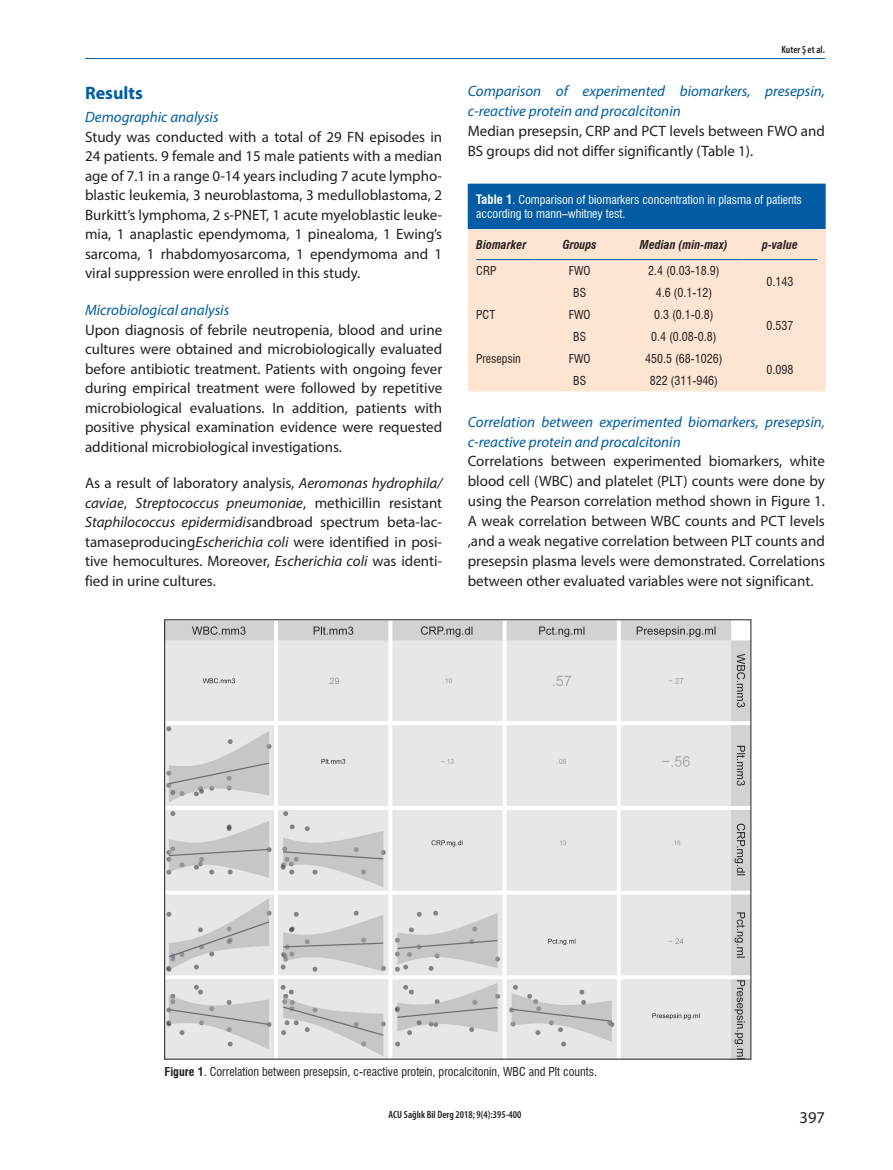
<style>
.page{position:relative;width:893px;height:1170px;background:#fff}
.page>*{position:absolute;margin:0;border:0;box-sizing:border-box;transform-origin:0 0}
.t1{font:700 18px "Myriad Pro";color:#015ca3}
.t2{font:16.5px "Myriad Pro";color:#231f20}
.t3{font:15px/19.5px "Myriad Pro";color:#231f20;text-align:justify}
.t4{font:italic 15px/19.8px "Myriad Pro";color:#015ca3}
.t5{font:condensed 12px "Swiss 721 BT";color:#231f20}
.t6{font:condensed 12px/14.4px "Swiss 721 BT";color:#fff}
.t7{font:italic 700 condensed 12px "Swiss 721 BT";color:#231f20}
.t8{font:600 condensed 10.5px "Myriad Pro";color:#231f20}
.s1{font-style:italic}
.s2{font-weight:700;font-size:12.75px}
.s3{font-weight:700}
</style>
<div class="page">
<hr style="left:85px;top:58px;width:740px;height:1px;background:#015ca3">
<div style="left:468px;top:184px;width:358px;height:45px;background:#015ca3"></div>
<div style="left:468px;top:229px;width:358px;height:162px;background:#fee4d2"></div>
<hr style="left:476px;top:259px;width:58px;height:1px;background:#015ca3">
<hr style="left:534px;top:259px;width:91px;height:1px;background:#015ca3">
<hr style="left:625px;top:259px;width:118px;height:1px;background:#015ca3">
<hr style="left:743px;top:259px;width:74px;height:1px;background:#015ca3">
<img style="left:166px;top:621px;width:583px;height:436px">
<p class="t1" style="left:85px;top:81px;width:59px">Results</p>
<p class="t4" style="left:85px;top:107px;width:135px">Demographic analysis</p>
<p class="t3" style="left:85px;top:127px;width:359px">Study was conducted with a total of 29 FN episodes in 24 patients. 9 female and 15 male patients with a median age of 7.1 in a range 0-14 years including 7 acute lympho&shy;blastic leukemia, 3 neuroblastoma, 3 medulloblastoma, 2<br>Burkitt’s lymphoma, 2 s-PNET, 1 acute myeloblastic leuke&shy;mia, 1 anaplastic ependymoma, 1 pinealoma, 1 Ewing’s sarcoma, 1 rhabdomyosarcoma, 1 ependymoma and 1 viral suppression were enrolled in this study.</p>
<p class="t4" style="left:85px;top:300px;width:146px">Microbiological analysis</p>
<p class="t3" style="left:85px;top:319px;width:359px">Upon diagnosis of febrile neutropenia, blood and urine cultures were obtained and microbiologically evaluated before antibiotic treatment. Patients with ongoing fever during empirical treatment were followed by repetitive microbiological evaluations. In addition, patients with positive physical examination evidence were requested additional microbiological investigations.</p>
<p class="t3" style="left:85px;top:473px;width:359px">As a result of laboratory analysis, <span class="s1">Aeromonas hydrophila/ caviae</span>, <span class="s1">Streptococcus pneumoniae</span>, methicillin resistant <span class="s1">Staphilococcus epidermidis</span>andbroad spectrum beta-lac&shy;tamaseproducing<span class="s1">Escherichia coli</span> were identified in posi&shy;tive hemocultures. Moreover, <span class="s1">Escherichia coli</span> was identi&shy;fied in urine cultures.</p>
<p class="t8" style="left:781px;top:44px;width:45px">Kuter Ş et al.</p>
<p class="t4" style="left:468px;top:81px;width:359px">Comparison of experimented biomarkers, presepsin, c-reactive protein and procalcitonin</p>
<p class="t3" style="left:468px;top:121px;width:359px">Median presepsin, CRP and PCT levels between FWO and<br>BS groups did not differ significantly (Table 1).</p>
<p class="t6" style="left:476px;top:192px;width:327px"><span class="s2">Table 1</span>. Comparison of biomarkers concentration in plasma of patients according to mann–whitney test.</p>
<p class="t7" style="left:476px;top:237px;width:52px">Biomarker</p>
<p class="t7" style="left:563px;top:237px;width:36px">Groups</p>
<p class="t7" style="left:640px;top:237px;width:89px">Median (min-max)</p>
<p class="t7" style="left:762px;top:237px;width:37px">p-value</p>
<p class="t5" style="left:476px;top:263px;width:22px">CRP</p>
<p class="t5" style="left:569px;top:263px;width:23px">FWO</p>
<p class="t5" style="left:648px;top:263px;width:73px">2.4 (0.03-18.9)</p>
<p class="t5" style="left:766px;top:274px;width:28px">0.143</p>
<p class="t5" style="left:573px;top:285px;width:14px">BS</p>
<p class="t5" style="left:656px;top:285px;width:58px">4.6 (0.1-12)</p>
<p class="t5" style="left:476px;top:307px;width:20px">PCT</p>
<p class="t5" style="left:569px;top:307px;width:23px">FWO</p>
<p class="t5" style="left:654px;top:307px;width:61px">0.3 (0.1-0.8)</p>
<p class="t5" style="left:766px;top:318px;width:28px">0.537</p>
<p class="t5" style="left:573px;top:329px;width:14px">BS</p>
<p class="t5" style="left:651px;top:329px;width:67px">0.4 (0.08-0.8)</p>
<p class="t5" style="left:476px;top:351px;width:46px">Presepsin</p>
<p class="t5" style="left:569px;top:351px;width:23px">FWO</p>
<p class="t5" style="left:645px;top:351px;width:79px">450.5 (68-1026)</p>
<p class="t5" style="left:766px;top:362px;width:28px">0.098</p>
<p class="t5" style="left:573px;top:373px;width:14px">BS</p>
<p class="t5" style="left:650px;top:373px;width:70px">822 (311-946)</p>
<p class="t4" style="left:468px;top:411px;width:359px">Correlation between experimented biomarkers, presepsin, c-reactive protein and procalcitonin</p>
<p class="t3" style="left:468px;top:451px;width:359px">Correlations between experimented biomarkers, white blood cell (WBC) and platelet (PLT) counts were done by using the Pearson correlation method shown in Figure 1.<br>A weak correlation between WBC counts and PCT levels ,and a weak negative correlation between PLT counts and presepsin plasma levels were demonstrated. Correlations between other evaluated variables were not significant.</p>
<p class="t5" style="left:164px;top:1064px;width:434px"><span class="s3">Figure 1</span>. Correlation between presepsin, c-reactive protein, procalcitonin, WBC and Plt counts.</p>
<p class="t8" style="left:389px;top:1108px;width:134px">ACU Sağlık Bil Derg 2018; 9(4):395-400</p>
<p class="t2" style="left:799px;top:1106px;width:27px">397</p>
</div>
